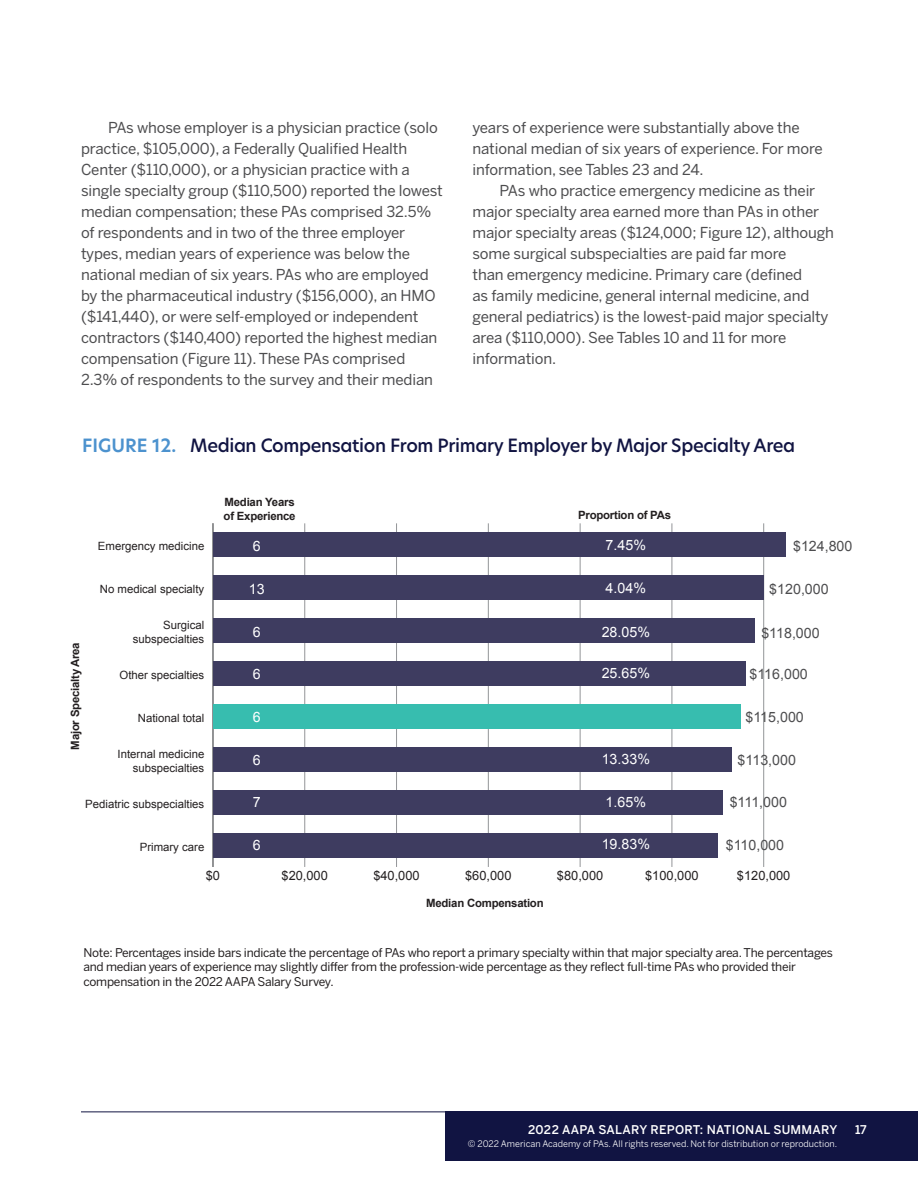
<style>
.page{position:relative;width:918px;height:1188px;background:#fff}
.page>*{position:absolute;margin:0;border:0;box-sizing:border-box;transform-origin:0 0}
.t1{font:500 18px "New Hero";letter-spacing:-.02em;color:#111442}
.t2{font:15px/21px "Benton Sans";letter-spacing:-.01em;color:#4d4d4f}
.t3{font:14.25px "Arial";color:#4d4d4f}
.t4{font:14.25px "Arial";color:#fff}
.t5{font:12.75px "Arial";color:#231f20}
.t6{font:12px/14.4px "Benton Sans";letter-spacing:-.02em;color:#231f20}
.t7{font:500 12px "Benton Sans";letter-spacing:.025em;color:#fff}
.t8{font:11.4px/13.6px "Arial";color:#231f20;text-align:right}
.t9{font:700 11.4px/13.6px "Arial";letter-spacing:-.02em;color:#231f20}
.t10{font:9px "Benton Sans";color:#fff}
.s1{font-weight:600;color:#4c92ce}
</style>
<div class="page">
<hr style="left:304px;top:523px;width:1px;height:344px;background:#939598">
<hr style="left:396px;top:523px;width:1px;height:344px;background:#939598">
<hr style="left:488px;top:523px;width:1px;height:344px;background:#939598">
<hr style="left:580px;top:523px;width:1px;height:344px;background:#939598">
<hr style="left:672px;top:523px;width:1px;height:344px;background:#939598">
<hr style="left:763px;top:523px;width:1px;height:344px;background:#939598">
<hr style="left:212px;top:523px;width:2px;height:344px;background:#939598">
<div style="left:213px;top:533px;width:573px;height:24px;background:#3e3c60"></div>
<div style="left:213px;top:576px;width:551px;height:24px;background:#3e3c60"></div>
<div style="left:213px;top:619px;width:542px;height:24px;background:#3e3c60"></div>
<div style="left:213px;top:662px;width:532px;height:24px;background:#3e3c60"></div>
<div style="left:213px;top:705px;width:528px;height:24px;background:#37bdaf"></div>
<div style="left:213px;top:748px;width:519px;height:24px;background:#3e3c60"></div>
<div style="left:213px;top:791px;width:509px;height:24px;background:#3e3c60"></div>
<div style="left:213px;top:833px;width:505px;height:25px;background:#3e3c60"></div>
<div style="left:446px;top:1112px;width:472px;height:49px;background:#111442"></div>
<hr style="left:81px;top:1112px;width:837px;height:1px;background:#111442">
<p class="t2" style="left:81px;top:117px;width:363px;text-indent:27px">PAs whose employer is a physician practice (solo practice, $105,000), a Federally Qualified Health Center ($110,000), or a physician practice with a single specialty group ($110,500) reported the lowest median compensation; these PAs comprised 32.5% of respondents and in two of the three employer types, median years of experience was below the national median of six years. PAs who are employed by the pharmaceutical industry ($156,000), an HMO ($141,440), or were self-employed or independent contractors ($140,400) reported the highest median compensation (Figure 11). These PAs comprised 2.3% of respondents to the survey and their median</p>
<p class="t2" style="left:472px;top:117px;width:352px">years of experience were substantially above the national median of six years of experience. For more information, see Tables 23 and 24.</p>
<p class="t2" style="left:472px;top:180px;width:363px;text-indent:27px">PAs who practice emergency medicine as their major specialty area earned more than PAs in other major specialty areas ($124,000; Figure 12), although some surgical subspecialties are paid far more<br>than emergency medicine. Primary care (defined<br>as family medicine, general internal medicine, and general pediatrics) is the lowest-paid major specialty area ($110,000). See Tables 10 and 11 for more information.</p>
<p class="t1" style="left:82px;top:434px;width:715px"><span class="s1">FIGURE 12.</span> Median Compensation From Primary Employer by Major Specialty Area</p>
<p class="t8" style="left:98px;top:540px;width:108px">Emergency medicine</p>
<p class="t9" style="left:69px;top:750px;width:109px;rotate:-90deg">Major Specialty Area</p>
<p class="t8" style="left:100px;top:583px;width:106px">No medical specialty</p>
<p class="t8" style="left:133px;top:618px;width:73px">Surgical subspecialties</p>
<p class="t8" style="left:119px;top:669px;width:86px">Other specialties</p>
<p class="t8" style="left:138px;top:711px;width:68px">National total</p>
<p class="t8" style="left:118px;top:747px;width:88px">Internal medicine subspecialties</p>
<p class="t8" style="left:85px;top:797px;width:121px">Pediatric subspecialties</p>
<p class="t8" style="left:140px;top:840px;width:66px">Primary care</p>
<p class="t9" style="left:224px;top:496px;width:74px">Median Years of Experience</p>
<p class="t4" style="left:253px;top:537px;width:9px">6</p>
<p class="t4" style="left:249px;top:579px;width:17px">13</p>
<p class="t4" style="left:253px;top:622px;width:9px">6</p>
<p class="t4" style="left:253px;top:665px;width:9px">6</p>
<p class="t4" style="left:253px;top:708px;width:9px">6</p>
<p class="t4" style="left:253px;top:750px;width:9px">6</p>
<p class="t4" style="left:253px;top:793px;width:9px">7</p>
<p class="t4" style="left:253px;top:836px;width:9px">6</p>
<p class="t9" style="left:578px;top:509px;width:95px">Proportion of PAs</p>
<p class="t4" style="left:606px;top:536px;width:42px">7.45%</p>
<p class="t4" style="left:606px;top:579px;width:42px">4.04%</p>
<p class="t4" style="left:602px;top:623px;width:50px">28.05%</p>
<p class="t4" style="left:602px;top:664px;width:50px">25.65%</p>
<p class="t4" style="left:602px;top:750px;width:50px">13.33%</p>
<p class="t4" style="left:606px;top:792px;width:42px">1.65%</p>
<p class="t4" style="left:602px;top:835px;width:50px">19.83%</p>
<p class="t3" style="left:793px;top:537px;width:61px">$124,800</p>
<p class="t3" style="left:769px;top:579px;width:61px">$120,000</p>
<p class="t3" style="left:761px;top:623px;width:60px">$118,000</p>
<p class="t3" style="left:750px;top:665px;width:60px">$116,000</p>
<p class="t3" style="left:746px;top:708px;width:60px">$115,000</p>
<p class="t3" style="left:738px;top:750px;width:60px">$113,000</p>
<p class="t3" style="left:730px;top:793px;width:59px">$111,000</p>
<p class="t3" style="left:726px;top:836px;width:60px">$110,000</p>
<p class="t5" style="left:206px;top:867px;width:16px">$0</p>
<p class="t5" style="left:282px;top:867px;width:48px">$20,000</p>
<p class="t5" style="left:373px;top:867px;width:48px">$40,000</p>
<p class="t5" style="left:465px;top:867px;width:48px">$60,000</p>
<p class="t5" style="left:557px;top:867px;width:48px">$80,000</p>
<p class="t5" style="left:645px;top:867px;width:55px">$100,000</p>
<p class="t5" style="left:737px;top:867px;width:55px">$120,000</p>
<p class="t9" style="left:426px;top:896px;width:119px">Median Compensation</p>
<p class="t6" style="left:83px;top:945px;width:751px">Note: Percentages inside bars indicate the percentage of PAs who report a primary specialty within that major specialty area. The percentages and median years of experience may slightly differ from the profession-wide percentage as they reflect full-time PAs who provided their compensation in the 2022 AAPA Salary Survey.</p>
<p class="t7" style="left:528px;top:1122px;width:311px">2022 AAPA SALARY REPORT: NATIONAL SUMMARY</p>
<p class="t10" style="left:468px;top:1139px;width:371px">© 2022 American Academy of PAs. All rights reserved. Not for distribution or reproduction.</p>
<p class="t7" style="left:855px;top:1122px;width:13px">17</p>
</div>
